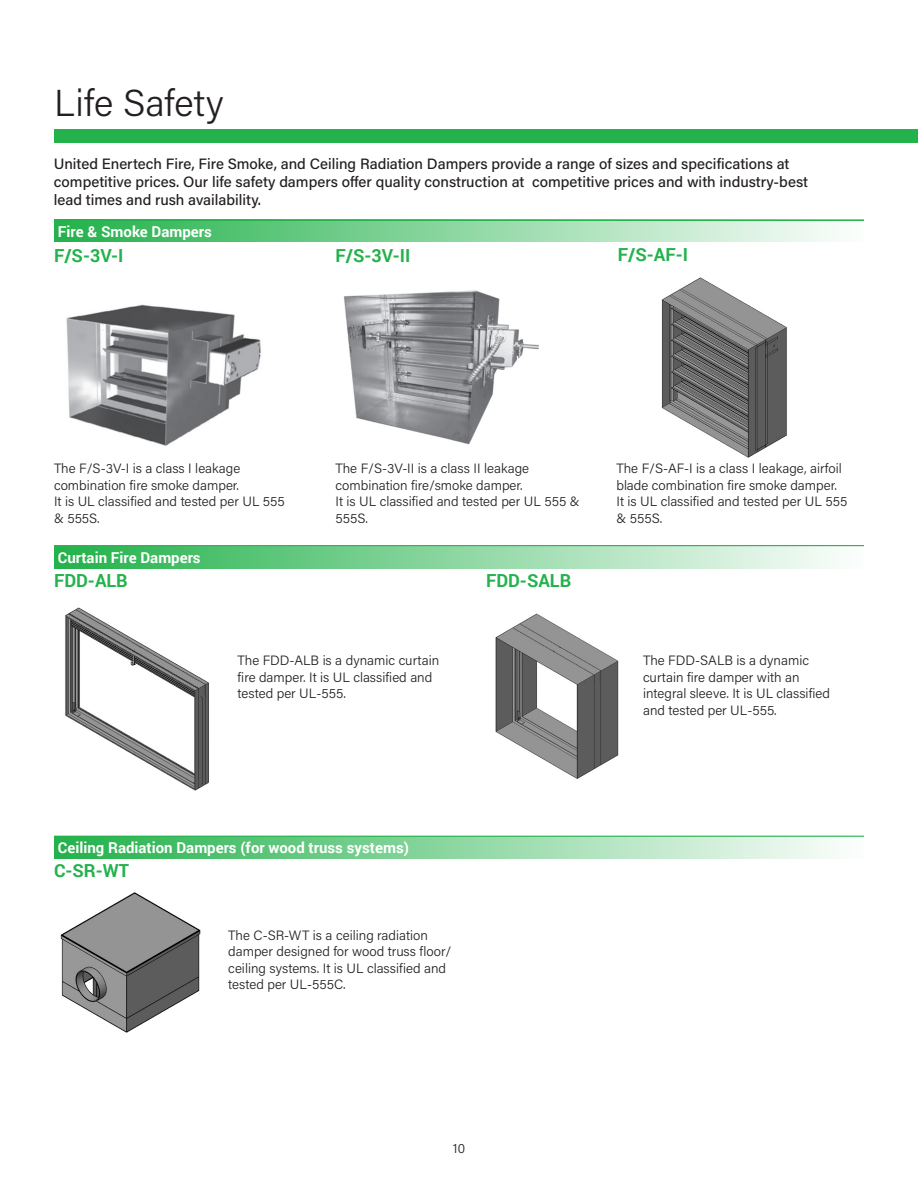
<style>
.page{position:relative;width:918px;height:1188px;background:#fff}
.page>*{position:absolute;margin:0;border:0;box-sizing:border-box;transform-origin:0 0}
.t1{font:300 37.5px "Acumin Pro";letter-spacing:.005em;color:#231f20}
.t2{font:700 18px "Roboto";color:#23b24b}
.t3{font:500 15px/18px "Acumin Pro";color:#231f20}
.t4{font:700 15px "Roboto";color:#fff}
.paragraph{font:300 13.5px/16.5px "Acumin Pro";color:#231f20}
</style>
<div class="page">
<div style="left:54px;top:546px;width:810px;height:23px;background:linear-gradient(to right,#21b149,#fcfdfc)"></div>
<div style="left:54px;top:220px;width:810px;height:22px;background:linear-gradient(to right,#21b149,#fcfdfc)"></div>
<img style="left:66px;top:304px;width:195px;height:142px">
<img style="left:344px;top:290px;width:195px;height:155px">
<img style="left:661px;top:277px;width:126px;height:181px">
<img style="left:65px;top:607px;width:144px;height:184px">
<img style="left:495px;top:613px;width:124px;height:166px">
<hr style="left:54px;top:545px;width:810px;height:1px;background:#23b24b">
<img style="left:60px;top:892px;width:141px;height:141px">
<div style="left:54px;top:836px;width:810px;height:22px;background:linear-gradient(to right,#21b149,#fcfdfc)"></div>
<hr style="left:54px;top:836px;width:810px;height:1px;background:#23b24b">
<div style="left:54px;top:130px;width:864px;height:13px;background:#23b24b"></div>
<hr style="left:54px;top:220px;width:810px;height:1px;background:#23b24b">
<p class="t1" style="left:54px;top:77px;width:171px">Life Safety</p>
<p class="t3" style="left:54px;top:154px;width:756px">United Enertech Fire, Fire Smoke, and Ceiling Radiation Dampers provide a range of sizes and specifications at competitive prices. Our life safety dampers offer quality construction at competitive prices and with industry-best lead times and rush availability.</p>
<p class="t4" style="left:58px;top:221px;width:155px">Fire &amp; Smoke Dampers</p>
<p class="t2" style="left:54px;top:242px;width:71px">F/S-3V-I</p>
<p class="t2" style="left:336px;top:242px;width:76px">F/S-3V-II</p>
<p class="t2" style="left:618px;top:242px;width:72px">F/S-AF-I</p>
<p class="paragraph" style="left:54px;top:460px;width:232px">The F/S-3V-I is a class I leakage combination fire smoke damper.<br>It is UL classified and tested per UL 555 &amp; 555S.</p>
<p class="paragraph" style="left:336px;top:460px;width:246px">The F/S-3V-II is a class II leakage combination fire/smoke damper.<br>It is UL classified and tested per UL 555 &amp;<br>555S.</p>
<p class="paragraph" style="left:616px;top:460px;width:232px">The F/S-AF-I is a class I leakage, airfoil blade combination fire smoke damper.<br>It is UL classified and tested per UL 555 &amp; 555S.</p>
<p class="t4" style="left:58px;top:547px;width:144px">Curtain Fire Dampers</p>
<p class="t2" style="left:54px;top:568px;width:75px">FDD-ALB</p>
<p class="t2" style="left:486px;top:568px;width:87px">FDD-SALB</p>
<p class="paragraph" style="left:238px;top:652px;width:203px">The FDD-ALB is a dynamic curtain fire damper. It is UL classified and tested per UL-555.</p>
<p class="t4" style="left:58px;top:837px;width:353px">Ceiling Radiation Dampers (for wood truss systems)</p>
<p class="t2" style="left:54px;top:858px;width:77px">C-SR-WT</p>
<p class="paragraph" style="left:228px;top:926px;width:225px">The C-SR-WT is a ceiling radiation damper designed for wood truss floor/ ceiling systems. It is UL classified and tested per UL-555C.</p>
<p class="paragraph" style="left:453px;top:1139px;width:14px">10</p>
<p class="paragraph" style="left:643px;top:652px;width:188px">The FDD-SALB is a dynamic curtain fire damper with an integral sleeve. It is UL classified and tested per UL-555.</p>
</div>
